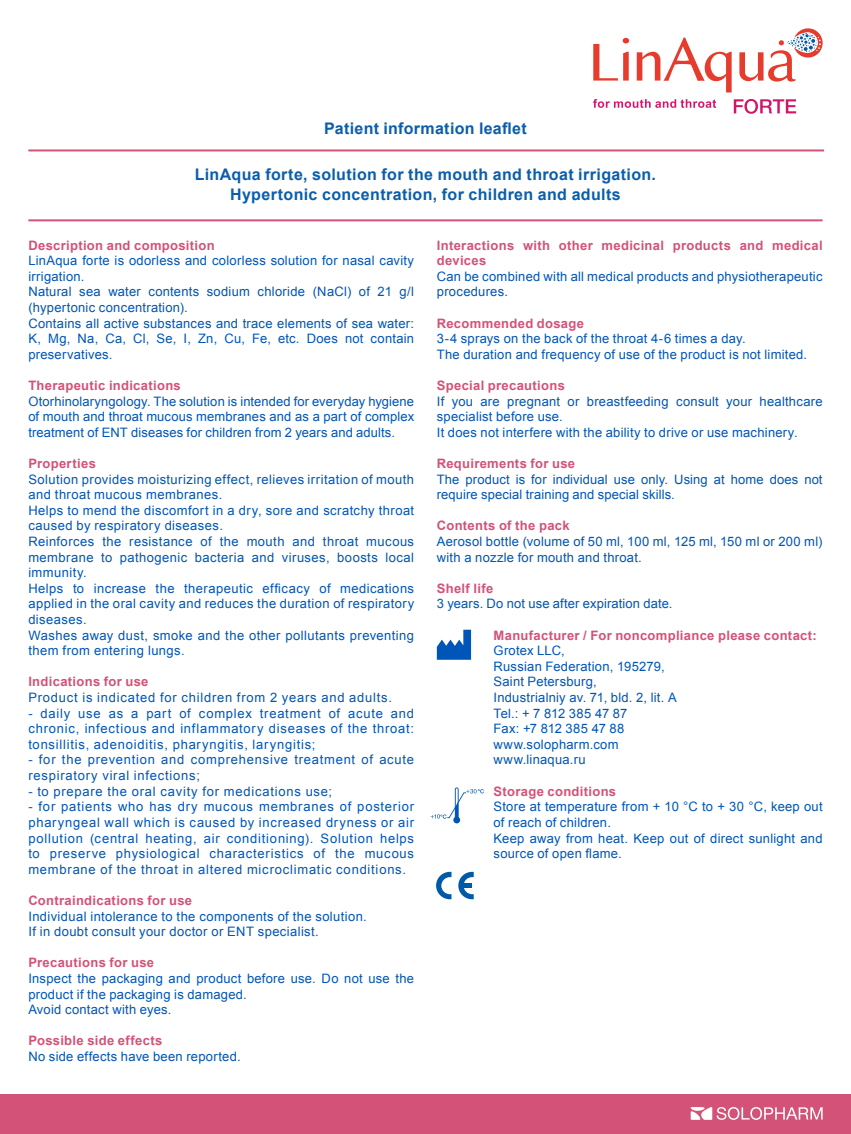
<style>
.page{position:relative;width:851px;height:1134px;background:#fff}
.page>*{position:absolute;margin:0;border:0;box-sizing:border-box;transform-origin:0 0}
.t1{font:700 16px/20px "Arial";letter-spacing:.02em;color:#0a5eab;text-align:center}
.t2{font:13px/15.6px "Arial";letter-spacing:.02em;color:#0055b8}
.t3{font:700 13px/15.6px "Arial";letter-spacing:.025em;color:#d35278}
.t4{font:13px/15.6px "Arial";letter-spacing:.06em;color:#0055b8}
</style>
<div class="page">
<div style="left:0;top:1095px;width:850px;height:39px;background:#d35278"></div>
<svg style="left:690px;top:1107px;width:132px;height:13px"></svg>
<hr style="left:28px;top:149px;width:795px;height:2px;background:#d35278">
<hr style="left:28px;top:219px;width:794px;height:2px;background:#d35278">
<svg style="left:437px;top:630px;width:34px;height:30px"></svg>
<svg style="left:436px;top:872px;width:15px;height:27px"></svg>
<svg style="left:458px;top:872px;width:15px;height:27px"></svg>
<div style="left:461px;top:883px;width:11px;height:5px;background:#005aa7"></div>
<hr style="left:455px;top:787px;width:3px;height:36px;background:#0055b8;border-radius:2px">
<div style="left:453px;top:817px;width:7px;height:6px;background:#0055b8;border-radius:50%"></div>
<svg style="left:430px;top:789px;width:54px;height:30px"></svg>
<svg style="left:593px;top:99px;width:123px;height:9px"></svg>
<svg style="left:733px;top:99px;width:63px;height:15px"></svg>
<svg style="left:593px;top:38px;width:36px;height:43px"></svg>
<svg style="left:636px;top:38px;width:95px;height:54px"></svg>
<svg style="left:739px;top:28px;width:83px;height:54px"></svg>
<p class="t1" style="left:324px;top:119px;width:204px">Patient information leaflet</p>
<p class="t1" style="left:195px;top:165px;width:462px">LinAqua forte, solution for the mouth and throat irrigation.<br>Hypertonic concentration, for children and adults</p>
<p class="t3" style="left:28px;top:238px;width:188px">Description and composition</p>
<p class="t2" style="left:28px;top:253px;width:387px">LinAqua forte is odorless and colorless solution for nasal cavity irrigation.<br>Natural sea water contents sodium chloride (NаСl) of 21 g/l (hypertonic concentration).<br>Contains all active substances and trace elements of sea water:<br>K, Mg, Na, Ca, Cl, Se, I, Zn, Cu, Fe, etc. Does not contain preservatives.</p>
<p class="t3" style="left:28px;top:378px;width:154px">Therapeutic indications</p>
<p class="t2" style="left:28px;top:393px;width:387px;text-align:justify">Otorhinolaryngology. The solution is intended for everyday hygiene of mouth and throat mucous membranes and as a part of complex treatment of ENT diseases for children from 2 years and adults.</p>
<p class="t3" style="left:28px;top:456px;width:69px">Properties</p>
<p class="t2" style="left:28px;top:471px;width:387px">Solution provides moisturizing effect, relieves irritation of mouth and throat mucous membranes.<br>Helps to mend the discomfort in a dry, sore and scratchy throat caused by respiratory diseases.<br>Reinforces the resistance of the mouth and throat mucous membrane to pathogenic bacteria and viruses, boosts local immunity.<br>Helps to increase the therapeutic efficacy of medications applied in the oral cavity and reduces the duration of respiratory diseases.<br>Washes away dust, smoke and the other pollutants preventing them from entering lungs.</p>
<p class="t3" style="left:28px;top:674px;width:122px">Indications for use</p>
<p class="t4" style="left:28px;top:690px;width:365px">Product is indicated for children from 2 years and adults.</p>
<p class="t2" style="left:28px;top:705px;width:387px;text-align:justify">- daily use as a part of complex treatment of acute and chronic, infectious and inflammatory diseases of the throat: tonsillitis, adenoiditis, pharyngitis, laryngitis;</p>
<p class="t4" style="left:28px;top:752px;width:387px">- for the prevention and comprehensive treatment of acute respiratory viral infections;</p>
<p class="t4" style="left:28px;top:783px;width:305px">- to prepare the oral cavity for medications use;</p>
<p class="t2" style="left:28px;top:799px;width:387px;text-align:justify">- for patients who has dry mucous membranes of posterior pharyngeal wall which is caused by increased dryness or air pollution (central heating, air conditioning). Solution helps to preserve physiological characteristics of the mucous membrane of the throat in altered microclimatic conditions.</p>
<p class="t3" style="left:28px;top:893px;width:165px">Contraindications for use</p>
<p class="t2" style="left:28px;top:908px;width:340px">Individual intolerance to the components of the solution.<br>If in doubt consult your doctor or ENT specialist.</p>
<p class="t3" style="left:28px;top:955px;width:127px">Precautions for use</p>
<p class="t2" style="left:28px;top:971px;width:387px">Inspect the packaging and product before use. Do not use the product if the packaging is damaged.<br>Avoid contact with eyes.</p>
<p class="t3" style="left:28px;top:1033px;width:135px">Possible side effects</p>
<p class="t2" style="left:28px;top:1049px;width:214px">No side effects have been reported.</p>
<p class="t3" style="left:437px;top:238px;width:387px">Interactions with other medicinal products and medical devices</p>
<p class="t2" style="left:437px;top:269px;width:387px">Can be combined with all medical products and physiotherapeutic procedures.</p>
<p class="t3" style="left:437px;top:316px;width:149px">Recommended dosage</p>
<p class="t2" style="left:437px;top:331px;width:372px">3-4 sprays on the back of the throat 4-6 times a day.<br>The duration and frequency of use of the product is not limited.</p>
<p class="t3" style="left:437px;top:378px;width:130px">Special precautions</p>
<p class="t2" style="left:437px;top:393px;width:387px">If you are pregnant or breastfeeding consult your healthcare specialist before use.<br>It does not interfere with the ability to drive or use machinery.</p>
<p class="t3" style="left:437px;top:456px;width:140px">Requirements for use</p>
<p class="t2" style="left:437px;top:471px;width:387px">The product is for individual use only. Using at home does not require special training and special skills.</p>
<p class="t3" style="left:437px;top:518px;width:134px">Contents of the pack</p>
<p class="t2" style="left:437px;top:534px;width:387px">Aerosol bottle (volume of 50 ml, 100 ml, 125 ml, 150 ml or 200 ml) with a nozzle for mouth and throat.</p>
<p class="t3" style="left:437px;top:581px;width:58px">Shelf life</p>
<p class="t2" style="left:437px;top:596px;width:237px">3 years. Do not use after expiration date.</p>
<p class="t3" style="left:493px;top:628px;width:324px">Manufacturer / For noncompliance please contact:</p>
<p class="t2" style="left:493px;top:643px;width:185px">Grotex LLC,<br>Russian Federation, 195279,<br>Saint Petersburg,<br>Industrialniy av. 71, bld. 2, lit. A<br>Tel.: + 7 812 385 47 87<br>Fax: +7 812 385 47 88 www.solopharm.com www.linaqua.ru</p>
<p class="t3" style="left:493px;top:784px;width:124px">Storage conditions</p>
<p class="t2" style="left:493px;top:799px;width:330px">Store at temperature from + 10 °C to + 30 °C, keep out of reach of children.<br>Keep away from heat. Keep out of direct sunlight and source of open flame.</p>
</div>
